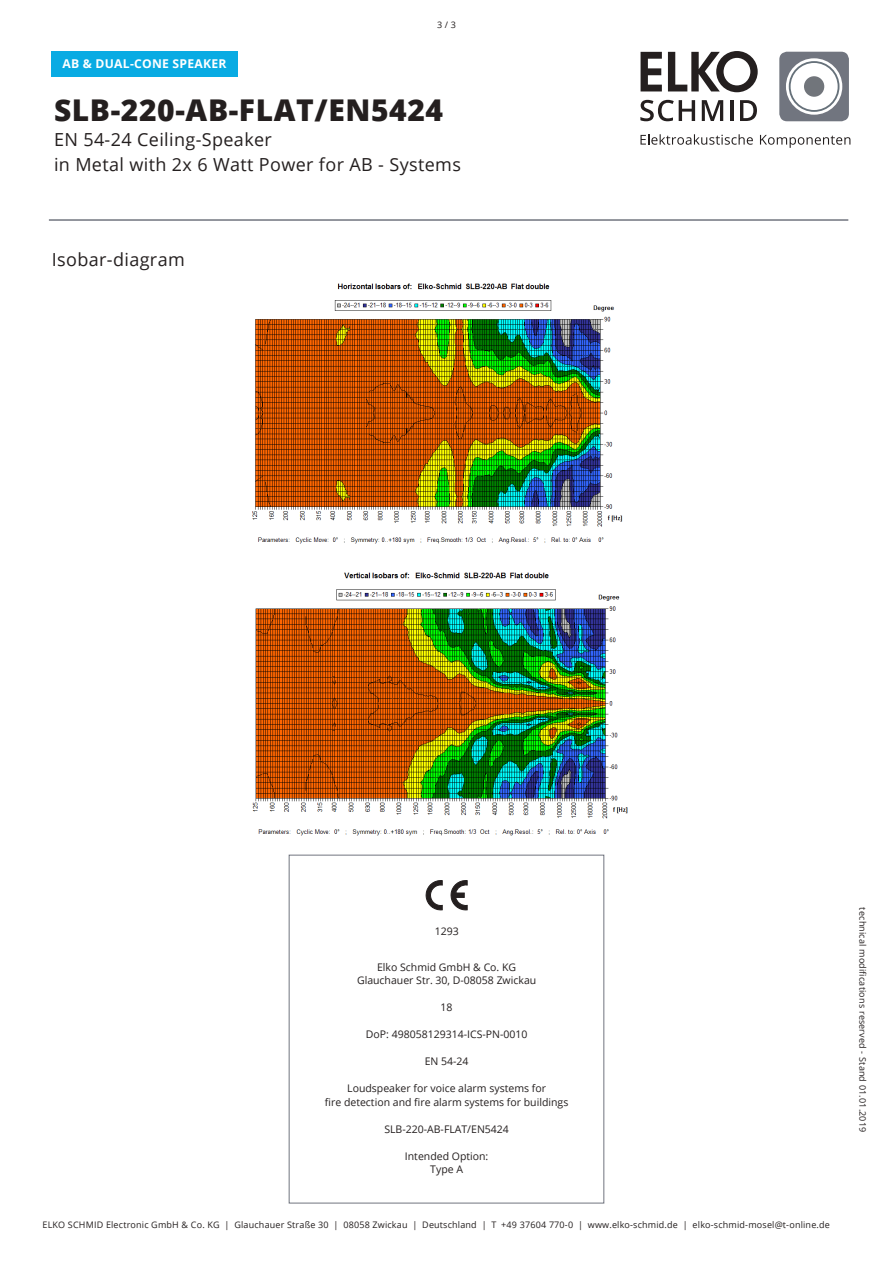
<style>
.page{position:relative;width:893px;height:1263px;background:#fff}
.page>*{position:absolute;margin:0;border:0;box-sizing:border-box;transform-origin:0 0}
.t1{font:800 30px "Open Sans";letter-spacing:.02em;color:#241f1f}
.t2{font:18px/24.6px "Open Sans";letter-spacing:.02em;color:#241f1f}
.t3{font:700 12.15px "Open Sans";letter-spacing:.02em;color:#fff}
.t4{font:10.5px/13.5px "Open Sans";color:#241f1f;text-align:center}
.t5{font:9px "Open Sans";letter-spacing:.02em;color:#241f1f}
</style>
<div class="page">
<svg style="left:641px;top:51px;width:117px;height:41px"></svg>
<svg style="left:779px;top:52px;width:70px;height:69px"></svg>
<div style="left:804px;top:76px;width:20px;height:21px;background:#71757b;border-radius:50%"></div>
<svg style="left:640px;top:134px;width:113px;height:11px"></svg>
<svg style="left:760px;top:135px;width:90px;height:13px"></svg>
<svg style="left:640px;top:100px;width:55px;height:21px"></svg>
<svg style="left:702px;top:100px;width:21px;height:21px"></svg>
<hr style="left:730px;top:100px;width:3px;height:21px;background:#241f1f">
<svg style="left:740px;top:100px;width:17px;height:21px"></svg>
<hr style="left:49px;top:219px;width:799px;height:2px;background:#71757f">
<div style="left:289px;top:855px;width:315px;height:348px;border:1px solid #71757f"></div>
<svg style="left:425px;top:880px;width:17px;height:31px"></svg>
<svg style="left:450px;top:880px;width:17px;height:30px"></svg>
<img style="left:252px;top:283px;width:371px;height:261px">
<img style="left:252px;top:572px;width:376px;height:264px">
<div style="left:51px;top:51px;width:186px;height:26px;background:#09abe3"></div>
<p class="t3" style="left:62px;top:55px;width:166px">AB &amp; DUAL-CONE SPEAKER</p>
<p class="t5" style="left:437px;top:19px;width:20px">3 / 3</p>
<h1 class="t1" style="left:54px;top:88px;width:391px">SLB-220-AB-FLAT/EN5424</h1>
<h2 class="t2" style="left:54px;top:127px;width:408px">EN 54-24 Ceiling-Speaker<br>in Metal with 2x 6 Watt Power for AB - Systems</h2>
<h2 class="t2" style="left:52px;top:246px;width:134px">Isobar-diagram</h2>
<p class="t4" style="left:435px;top:924px;width:26px">1293</p>
<p class="t4" style="left:357px;top:960px;width:181px">Elko Schmid GmbH &amp; Co. KG<br>Glauchauer Str. 30, D-08058 Zwickau</p>
<p class="t4" style="left:441px;top:1000px;width:14px">18</p>
<p class="t4" style="left:366px;top:1027px;width:163px">DoP: 498058129314-ICS-PN-0010</p>
<p class="t4" style="left:425px;top:1054px;width:45px">EN 54-24</p>
<p class="t4" style="left:325px;top:1081px;width:245px">Loudspeaker for voice alarm systems for<br>fire detection and fire alarm systems for buildings</p>
<p class="t4" style="left:384px;top:1122px;width:126px">SLB-220-AB-FLAT/EN5424</p>
<p class="t4" style="left:405px;top:1149px;width:85px">Intended Option:<br>Type A</p>
<p class="t5" style="left:42px;top:1219px;width:789px">ELKO SCHMID Electronic GmbH &amp; Co. KG | Glauchauer Straße 30 | 08058 Zwickau | Deutschland | T +49 37604 770-0 | www.elko-schmid.de | elko-schmid-mosel@t-online.de</p>
<p class="t5" style="left:869px;top:907px;width:226px;rotate:90deg">technical modifications reserved - Stand 01.01.2019</p>
</div>
